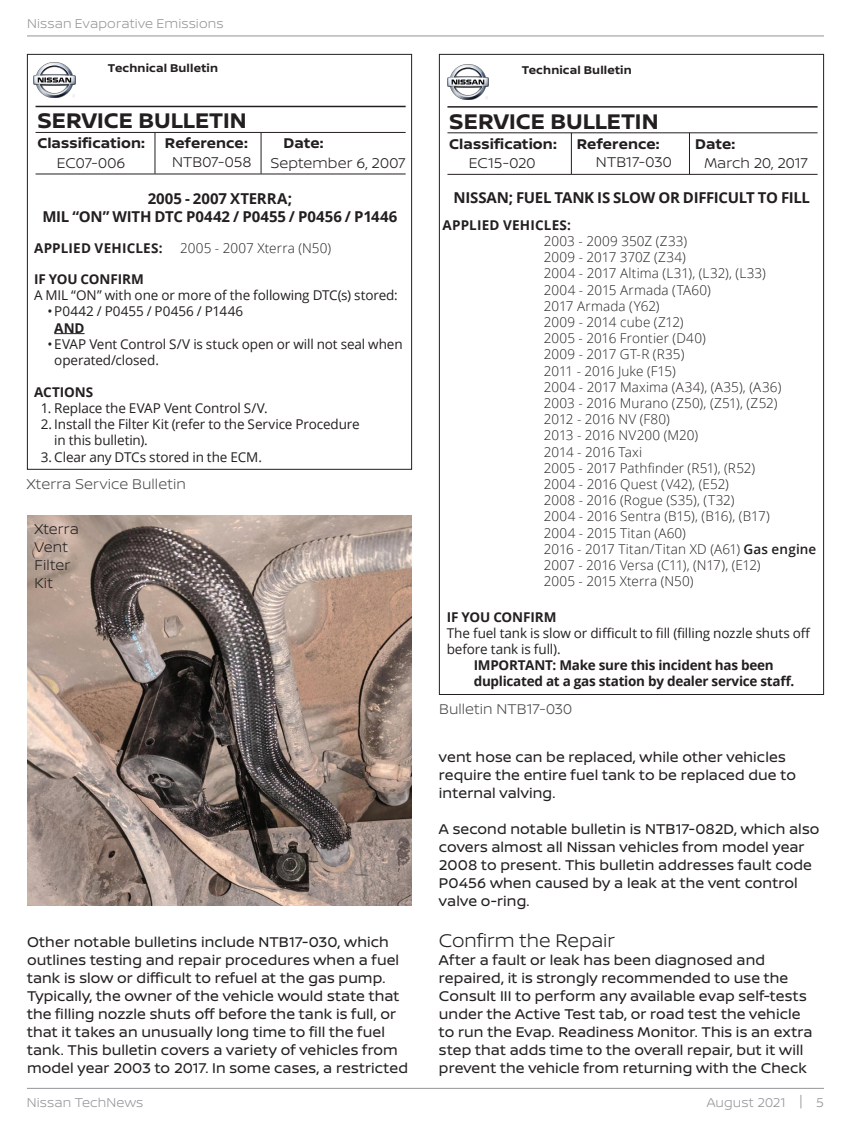
<style>
.page{position:relative;width:851px;height:1134px;background:#fff}
.page>*{position:absolute;margin:0;border:0;box-sizing:border-box;transform-origin:0 0}
.t1{font:700 22.5px "Nissan Brand";color:#231f20}
.t2{font:300 19.5px "Nissan Brand";letter-spacing:-.005em;color:#231f20}
.t3{font:15px/18px "Nissan Brand";letter-spacing:.005em;color:#231f20}
.t4{font:700 15px/18px "Open Sans";letter-spacing:-.015em;color:#231f20;text-align:center}
.t5{font:300 15px/18px "Nissan Brand";letter-spacing:.005em;color:#231f20}
.t6{font:700 15px "Nissan Brand";letter-spacing:.005em;color:#231f20}
.t7{font:300 15px "Nissan Brand";letter-spacing:.005em;color:#4b4c4d}
.t8{font:300 13.5px/16.2px "Open Sans";letter-spacing:.005em;color:#231f20}
.t9{font:13.5px/16.2px "Open Sans";letter-spacing:-.01em;color:#231f20}
.t10{font:700 13.5px/16.2px "Open Sans";letter-spacing:-.02em;color:#231f20}
.t11{font:300 13.5px "Nissan Brand";letter-spacing:.01em;color:#939598}
.t12{font:700 13.5px "Open Sans";letter-spacing:.01em;color:#231f20}
.t13{font:700 12px "Nissan Brand";letter-spacing:.01em;color:#231f20}
.s1{font-weight:600}
</style>
<div class="page">
<hr style="left:27px;top:1088px;width:797px;height:1px;background:#939598">
<hr style="left:27px;top:36px;width:797px;height:1px;background:#939598">
<img style="left:27px;top:515px;width:385px;height:391px">
<img style="left:33px;top:62px;width:42px;height:36px">
<hr style="left:54px;top:333px;width:31px;height:1px;background:#231f20">
<hr style="left:36px;top:106px;width:369px;height:1px;background:#231f20">
<hr style="left:36px;top:132px;width:369px;height:1px;background:#231f20">
<hr style="left:36px;top:174px;width:369px;height:1px;background:#231f20">
<hr style="left:155px;top:132px;width:1px;height:42px;background:#231f20">
<hr style="left:261px;top:132px;width:1px;height:42px;background:#231f20">
<img style="left:447px;top:64px;width:41px;height:36px">
<hr style="left:447px;top:106px;width:370px;height:2px;background:#231f20">
<hr style="left:447px;top:132px;width:370px;height:1px;background:#231f20">
<hr style="left:447px;top:174px;width:370px;height:1px;background:#231f20">
<hr style="left:571px;top:133px;width:1px;height:41px;background:#231f20">
<hr style="left:689px;top:133px;width:1px;height:41px;background:#231f20">
<p class="t11" style="left:27px;top:14px;width:198px">Nissan Evaporative Emissions</p>
<p class="t13" style="left:108px;top:60px;width:112px">Technical Bulletin</p>
<h1 class="t1" style="left:37px;top:105px;width:211px">SERVICE BULLETIN</h1>
<p class="t6" style="left:37px;top:132px;width:109px">Classification:</p>
<p class="t5" style="left:57px;top:153px;width:70px">EC07-006</p>
<p class="t6" style="left:165px;top:132px;width:84px">Reference:</p>
<p class="t5" style="left:172px;top:152px;width:81px">NTB07-058</p>
<p class="t6" style="left:283px;top:132px;width:42px">Date:</p>
<p class="t5" style="left:270px;top:153px;width:137px">September 6, 2007</p>
<p class="t4" style="left:42px;top:189px;width:356px">2005 - 2007 XTERRA;<br>MIL “ON” WITH DTC P0442 / P0455 / P0456 / P1446</p>
<p class="t12" style="left:34px;top:238px;width:130px">APPLIED VEHICLES:</p>
<p class="t8" style="left:180px;top:239px;width:152px">2005 - 2007 Xterra (N50)</p>
<p class="t10" style="left:34px;top:271px;width:111px">IF YOU CONFIRM</p>
<p class="t9" style="left:34px;top:287px;width:365px">A MIL “ON” with one or more of the following DTC(s) stored:</p>
<p class="t9" style="left:48px;top:303px;width:197px">•P0442 / P0455 / P0456 / P1446</p>
<p class="t10" style="left:54px;top:319px;width:32px">AND</p>
<p class="t9" style="left:54px;top:335px;width:350px;text-indent:-7px">•EVAP Vent Control S/V is stuck open or will not seal when operated/closed.</p>
<p class="t10" style="left:34px;top:383px;width:61px">ACTIONS</p>
<p class="t9" style="left:41px;top:400px;width:228px">1. Replace the EVAP Vent Control S/V.</p>
<p class="t9" style="left:54px;top:416px;width:307px;text-indent:-14px">2. Install the Filter Kit (refer to the Service Procedure in this bulletin).</p>
<p class="t9" style="left:41px;top:448px;width:223px">3. Clear any DTCs stored in the ECM.</p>
<p class="t7" style="left:27px;top:473px;width:160px">Xterra Service Bulletin</p>
<p class="t5" style="left:34px;top:519px;width:46px">Xterra<br>Vent<br>Filter<br>Kit</p>
<p class="t3" style="left:27px;top:933px;width:382px">Other notable bulletins include NTB17-030, which outlines testing and repair procedures when a fuel tank is slow or difficult to refuel at the gas pump.<br>Typically, the owner of the vehicle would state that the filling nozzle shuts off before the tank is full, or that it takes an unusually long time to fill the fuel tank. This bulletin covers a variety of vehicles from model year 2003 to 2017. In some cases, a restricted</p>
<p class="t13" style="left:521px;top:62px;width:112px">Technical Bulletin</p>
<h1 class="t1" style="left:449px;top:105px;width:211px">SERVICE BULLETIN</h1>
<p class="t6" style="left:449px;top:133px;width:109px">Classification:</p>
<p class="t5" style="left:469px;top:153px;width:68px">EC15-020</p>
<p class="t6" style="left:577px;top:133px;width:84px">Reference:</p>
<p class="t5" style="left:596px;top:153px;width:77px">NTB17-030</p>
<p class="t6" style="left:695px;top:133px;width:42px">Date:</p>
<p class="t5" style="left:704px;top:153px;width:105px">March 20, 2017</p>
<p class="t4" style="left:453px;top:188px;width:358px">NISSAN; FUEL TANK IS SLOW OR DIFFICULT TO FILL</p>
<p class="t12" style="left:442px;top:215px;width:130px">APPLIED VEHICLES:</p>
<p class="t8" style="left:543px;top:233px;width:274px">2003 - 2009 350Z (Z33)<br>2009 - 2017 370Z (Z34)<br>2004 - 2017 Altima (L31), (L32), (L33)<br>2004 - 2015 Armada (TA60)<br>2017 Armada (Y62)<br>2009 - 2014 cube (Z12)<br>2005 - 2016 Frontier (D40)<br>2009 - 2017 GT-R (R35)<br>2011 - 2016 Juke (F15)<br>2004 - 2017 Maxima (A34), (A35), (A36)<br>2003 - 2016 Murano (Z50), (Z51), (Z52)<br>2012 - 2016 NV (F80)<br>2013 - 2016 NV200 (M20)<br>2014 - 2016 Taxi<br>2005 - 2017 Pathfinder (R51), (R52)<br>2004 - 2016 Quest (V42), (E52)<br>2008 - 2016 (Rogue (S35), (T32)<br>2004 - 2016 Sentra (B15), (B16), (B17)<br>2004 - 2015 Titan (A60)<br>2016 - 2017 Titan/Titan XD (A61) <span class="s1">Gas engine<br></span>2007 - 2016 Versa (C11), (N17), (E12)<br>2005 - 2015 Xterra (N50)</p>
<p class="t10" style="left:446px;top:608px;width:111px">IF YOU CONFIRM</p>
<p class="t9" style="left:446px;top:624px;width:365px">The fuel tank is slow or difficult to fill (filling nozzle shuts off before tank is full).</p>
<p class="t10" style="left:473px;top:657px;width:322px">IMPORTANT: Make sure this incident has been duplicated at a gas station by dealer service staff.</p>
<p class="t7" style="left:439px;top:698px;width:135px">Bulletin NTB17-030</p>
<p class="t3" style="left:439px;top:747px;width:358px">vent hose can be replaced, while other vehicles require the entire fuel tank to be replaced due to internal valving.</p>
<p class="t3" style="left:439px;top:819px;width:382px">A second notable bulletin is NTB17-082D, which also covers almost all Nissan vehicles from model year 2008 to present. This bulletin addresses fault code P0456 when caused by a leak at the vent control valve o-ring.</p>
<h2 class="t2" style="left:439px;top:927px;width:178px">Confirm the Repair</h2>
<p class="t3" style="left:439px;top:951px;width:375px">After a fault or leak has been diagnosed and repaired, it is strongly recommended to use the Consult III to perform any available evap self-tests under the Active Test tab, or road test the vehicle to run the Evap. Readiness Monitor. This is an extra step that adds time to the overall repair, but it will prevent the vehicle from returning with the Check</p>
<p class="t11" style="left:27px;top:1093px;width:118px">Nissan TechNews</p>
<p class="t11" style="left:706px;top:1093px;width:119px">August 2021 | 5</p>
</div>
